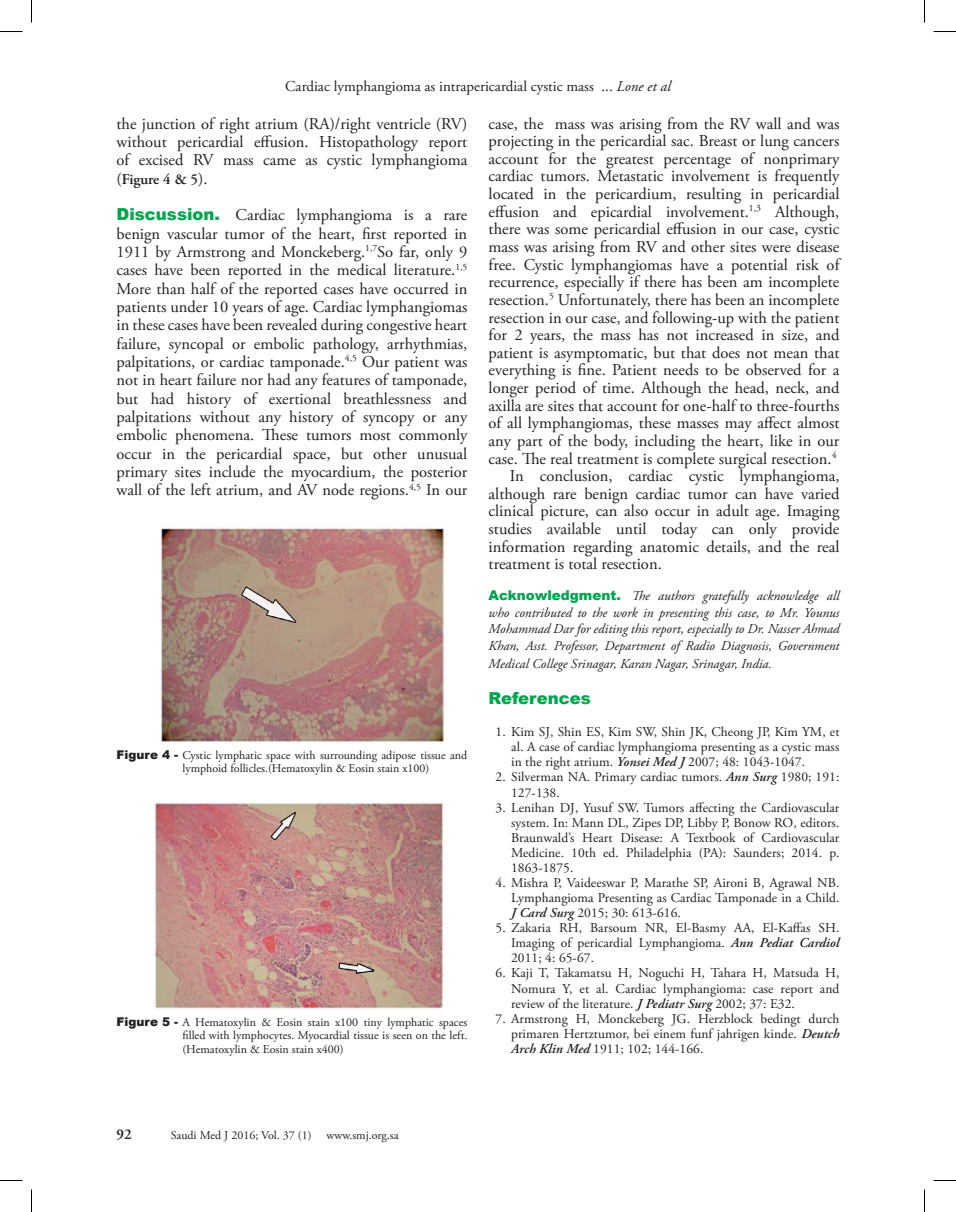
<style>
.page{position:relative;width:956px;height:1212px;background:#fff}
.page>*{position:absolute;margin:0;border:0;box-sizing:border-box;transform-origin:0 0}
.t1{font:16.5px/17.5px "Adobe Garamond Pro";color:#231f20;text-align:justify}
.t2{font:900 16.5px "Arial";color:#00a54f}
.t3{font:15px "Adobe Garamond Pro";color:#231f20}
.t4{font:600 15px "Adobe Garamond Pro";color:#231f20}
.t5{font:13.5px/15px "Adobe Garamond Pro";letter-spacing:.005em;color:#231f20;text-align:justify}
.t6{font:italic 13.5px/16.8px "Adobe Garamond Pro";color:#231f20;text-align:justify}
.t7{font:12px/13.5px "Adobe Garamond Pro";color:#231f20}
.s1{font-style:italic}
.s2{font-weight:400;font-size:16.5px}
.s3{font-family:"Arial";font-weight:900;color:#00a54f}
.s4{font-family:"Arial";font-weight:900}
.s5{font-family:"Arial";font-weight:900;font-style:normal;color:#00a54f}
.s6{font-weight:600;font-style:italic}
</style>
<div class="page">
<img style="left:160px;top:527px;width:283px;height:215px">
<img style="left:154px;top:802px;width:289px;height:206px">
<svg style="left:0;top:31px;width:22px;height:1px"></svg>
<svg style="left:933px;top:31px;width:23px;height:1px"></svg>
<svg style="left:31px;top:0;width:1px;height:22px"></svg>
<svg style="left:31px;top:1189px;width:1px;height:22px"></svg>
<svg style="left:924px;top:0;width:1px;height:22px"></svg>
<svg style="left:924px;top:1189px;width:1px;height:22px"></svg>
<p class="t3" style="left:285px;top:77px;width:387px">Cardiac lymphangioma as intrapericardial cystic mass ... <span class="s1">Lone et al</span></p>
<p class="t1" style="left:117px;top:115px;width:352px;line-height:18.3px">the junction of right atrium (RA)/right ventricle (RV) without pericardial effusion. Histopathology report of excised RV mass came as cystic lymphangioma</p>
<p class="t4" style="left:117px;top:170px;width:93px"><span class="s2">(</span>Figure 4 &amp; 5<span class="s2">).</span></p>
<p class="t1" style="left:117px;top:206px;width:352px;line-height:18.3px"><span class="s3">Discussion.</span> Cardiac lymphangioma is a rare benign vascular tumor of the heart, first reported in 1911 by Armstrong and Monckeberg.<sup>1,7</sup>So far, only 9 cases have been reported in the medical literature.<sup>1,5<br></sup>More than half of the reported cases have occurred in patients under 10 years of age. Cardiac lymphangiomas in these cases have been revealed during congestive heart failure, syncopal or embolic pathology, arrhythmias, palpitations, or cardiac tamponade.<sup>4,5</sup> Our patient was not in heart failure nor had any features of tamponade, but had history of exertional breathlessness and palpitations without any history of syncopy or any embolic phenomena. These tumors most commonly occur in the pericardial space, but other unusual primary sites include the myocardium, the posterior wall of the left atrium, and AV node regions.<sup>4,5</sup> In our</p>
<p class="t7" style="left:182px;top:748px;width:286px;text-indent:-66px"><span class="s4">Figure 4 -</span> Cystic lymphatic space with surrounding adipose tissue and lymphoid follicles.(Hematoxylin &amp; Eosin stain x100)</p>
<p class="t7" style="left:182px;top:1015px;width:286px;text-align:justify;text-indent:-66px"><span class="s4">Figure 5 -</span> A Hematoxylin &amp; Eosin stain x100 tiny lymphatic spaces filled with lymphocytes. Myocardial tissue is seen on the left. (Hematoxylin &amp; Eosin stain x400)</p>
<p class="t1" style="left:489px;top:115px;width:352px">case, the mass was arising from the RV wall and was projecting in the pericardial sac. Breast or lung cancers account for the greatest percentage of nonprimary cardiac tumors. Metastatic involvement is frequently located in the pericardium, resulting in pericardial effusion and epicardial involvement.<sup>1,3</sup> Although, there was some pericardial effusion in our case, cystic mass was arising from RV and other sites were disease free. Cystic lymphangiomas have a potential risk of recurrence, especially if there has been am incomplete resection.<sup>5</sup> Unfortunately, there has been an incomplete resection in our case, and following-up with the patient for 2 years, the mass has not increased in size, and patient is asymptomatic, but that does not mean that everything is fine. Patient needs to be observed for a longer period of time. Although the head, neck, and axilla are sites that account for one-half to three-fourths of all lymphangiomas, these masses may affect almost any part of the body, including the heart, like in our case. The real treatment is complete surgical resection.<sup>4</sup></p>
<p class="t1" style="left:489px;top:467px;width:352px;text-indent:21px">In conclusion, cardiac cystic lymphangioma, although rare benign cardiac tumor can have varied clinical picture, can also occur in adult age. Imaging studies available until today can only provide information regarding anatomic details, and the real treatment is total resection.</p>
<p class="t6" style="left:489px;top:587px;width:352px"><span class="s5">Acknowledgment.</span> The authors gratefully acknowledge all who contributed to the work in presenting this case, to Mr. Younus Mohammad Dar for editing this report, especially to Dr. Nasser Ahmad Khan, Asst. Professor, Department of Radio Diagnosis, Government Medical College Srinagar, Karan Nagar, Srinagar, India.</p>
<p class="t2" style="left:489px;top:685px;width:104px">References</p>
<p class="t5" style="left:511px;top:724px;width:330px;text-indent:-16px">1. Kim SJ, Shin ES, Kim SW, Shin JK, Cheong JP, Kim YM, et al. A case of cardiac lymphangioma presenting as a cystic mass in the right atrium. <span class="s6">Yonsei Med J</span> 2007; 48: 1043-1047.</p>
<p class="t5" style="left:511px;top:770px;width:330px;text-indent:-16px">2. Silverman NA. Primary cardiac tumors. <span class="s6">Ann Surg</span> 1980; 191:<br>127-138.</p>
<p class="t5" style="left:511px;top:800px;width:330px;text-indent:-16px">3. Lenihan DJ, Yusuf SW. Tumors affecting the Cardiovascular system. In: Mann DL, Zipes DP, Libby P, Bonow RO, editors.<br>Braunwald’s Heart Disease: A Textbook of Cardiovascular Medicine. 10th ed. Philadelphia (PA): Saunders; 2014. p.<br>1863-1875.</p>
<p class="t5" style="left:511px;top:875px;width:330px;text-indent:-16px">4. Mishra P, Vaideeswar P, Marathe SP, Aironi B, Agrawal NB.<br>Lymphangioma Presenting as Cardiac Tamponade in a Child.<br><span class="s6">J Card Surg</span> 2015; 30: 613-616.</p>
<p class="t5" style="left:511px;top:920px;width:330px;text-indent:-16px">5. Zakaria RH, Barsoum NR, El-Basmy AA, El-Kaffas SH.<br>Imaging of pericardial Lymphangioma. <span class="s6">Ann Pediat Cardiol </span>2011; 4: 65-67.</p>
<p class="t5" style="left:511px;top:965px;width:330px;text-indent:-16px">6. Kaji T, Takamatsu H, Noguchi H, Tahara H, Matsuda H, Nomura Y, et al. Cardiac lymphangioma: case report and review of the literature. <span class="s6">J Pediatr Surg</span> 2002; 37: E32.</p>
<p class="t5" style="left:511px;top:1011px;width:330px;text-indent:-16px">7. Armstrong H, Monckeberg JG. Herzblock bedingt durch primaren Hertztumor, bei einem funf jahrigen kinde. <span class="s6">Deutch Arch Klin Med</span> 1911; 102; 144-166.</p>
<p class="t4" style="left:117px;top:1125px;width:17px">92</p>
<p class="t7" style="left:171px;top:1128px;width:142px">Saudi Med J 2016; Vol. 37 (1)</p>
<p class="t7" style="left:327px;top:1128px;width:74px">www.smj.org.sa</p>
</div>
